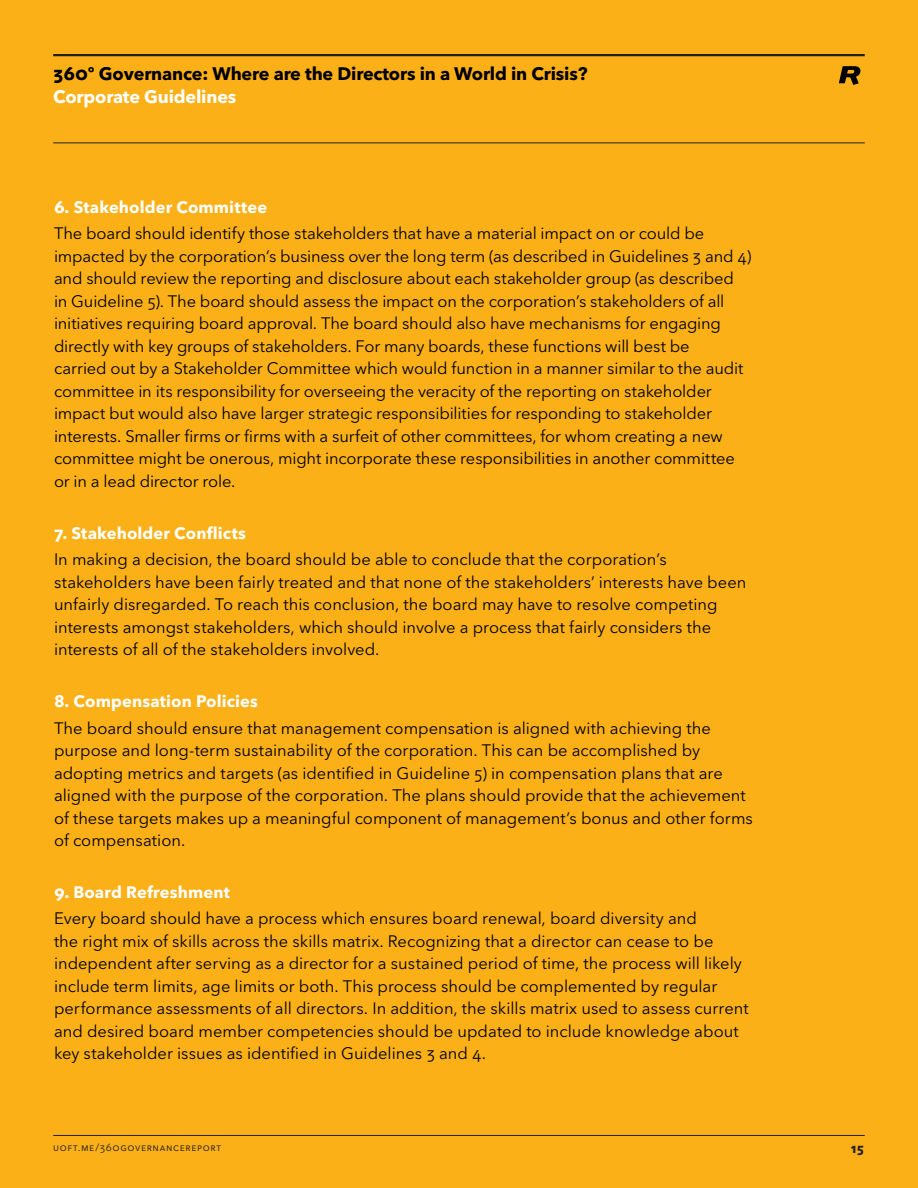
<style>
.page{position:relative;width:918px;height:1188px;background:#fcb017}
.page>*{position:absolute;margin:0;border:0;box-sizing:border-box;transform-origin:0 0}
.t1{font:700 18px "Avenir Next LT Pro";letter-spacing:-.01em;color:#000}
.t2{font:700 18px "Avenir Next LT Pro";letter-spacing:-.01em;color:#fff}
.t3{font:16.5px/22.5px "Avenir Next LT Pro";letter-spacing:-.005em;color:#000}
.t4{font:700 16.5px "Avenir Next LT Pro";letter-spacing:.005em;color:#fff}
.t5{font:700 12.75px "Avenir Next LT Pro";color:#231f20}
.t6{font:10.5px "Avenir Next LT Pro";letter-spacing:.06em;color:#231f20}
</style>
<div class="page">
<hr style="left:53px;top:142px;width:812px;height:1px;background:#231f20">
<hr style="left:53px;top:54px;width:812px;height:2px;background:#231f20">
<svg style="left:839px;top:66px;width:21px;height:19px"></svg>
<hr style="left:53px;top:1135px;width:812px;height:1px;background:#231f20">
<p class="t1" style="left:53px;top:62px;width:536px">360º Governance: Where are the Directors in a World in Crisis?</p>
<p class="t2" style="left:53px;top:86px;width:185px">Corporate Guidelines</p>
<p class="t4" style="left:54px;top:197px;width:215px">6. Stakeholder Committee</p>
<p class="t3" style="left:54px;top:222px;width:699px">The board should identify those stakeholders that have a material impact on or could be impacted by the corporation’s business over the long term (as described in Guidelines 3 and 4) and should review the reporting and disclosure about each stakeholder group (as described in Guideline 5). The board should assess the impact on the corporation’s stakeholders of all initiatives requiring board approval. The board should also have mechanisms for engaging directly with key groups of stakeholders. For many boards, these functions will best be<br>carried out by a Stakeholder Committee which would function in a manner similar to the audit committee in its responsibility for overseeing the veracity of the reporting on stakeholder impact but would also have larger strategic responsibilities for responding to stakeholder interests. Smaller firms or firms with a surfeit of other committees, for whom creating a new committee might be onerous, might incorporate these responsibilities in another committee or in a lead director role.</p>
<p class="t4" style="left:54px;top:523px;width:194px">7. Stakeholder Conflicts</p>
<p class="t3" style="left:54px;top:548px;width:694px">In making a decision, the board should be able to conclude that the corporation’s stakeholders have been fairly treated and that none of the stakeholders’ interests have been unfairly disregarded. To reach this conclusion, the board may have to resolve competing interests amongst stakeholders, which should involve a process that fairly considers the interests of all of the stakeholders involved.</p>
<p class="t4" style="left:54px;top:692px;width:205px">8. Compensation Policies</p>
<p class="t3" style="left:54px;top:717px;width:700px">The board should ensure that management compensation is aligned with achieving the purpose and long-term sustainability of the corporation. This can be accomplished by adopting metrics and targets (as identified in Guideline 5) in compensation plans that are aligned with the purpose of the corporation. The plans should provide that the achievement of these targets makes up a meaningful component of management’s bonus and other forms of compensation.</p>
<p class="t4" style="left:54px;top:882px;width:178px">9. Board Refreshment</p>
<p class="t3" style="left:54px;top:907px;width:696px">Every board should have a process which ensures board renewal, board diversity and<br>the right mix of skills across the skills matrix. Recognizing that a director can cease to be independent after serving as a director for a sustained period of time, the process will likely include term limits, age limits or both. This process should be complemented by regular performance assessments of all directors. In addition, the skills matrix used to assess current and desired board member competencies should be updated to include knowledge about key stakeholder issues as identified in Guidelines 3 and 4.</p>
<p class="t6" style="left:53px;top:1141px;width:170px">uoft.me/360governancereport</p>
<p class="t5" style="left:851px;top:1140px;width:15px">15</p>
</div>
